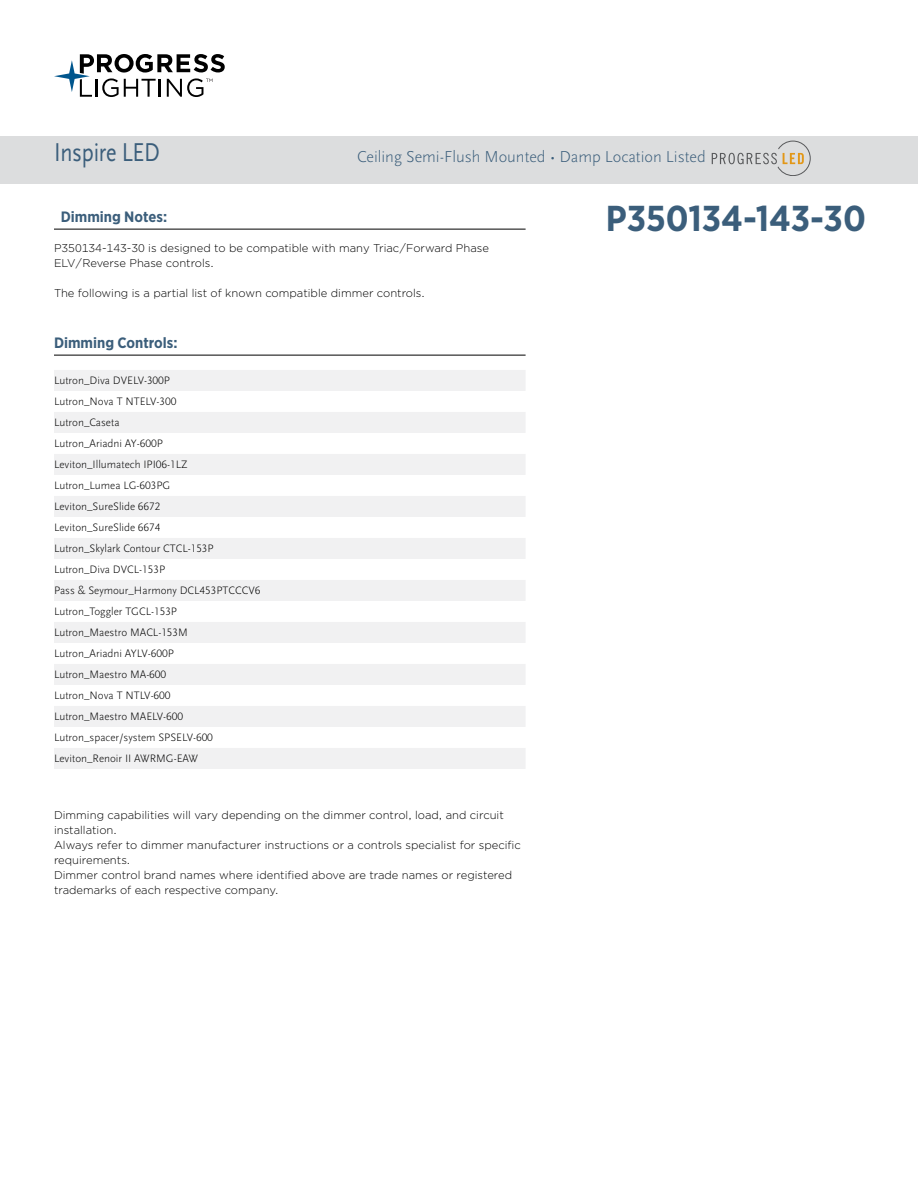
<style>
.page{position:relative;width:918px;height:1188px;background:#fff}
.page>*{position:absolute;margin:0;border:0;box-sizing:border-box;transform-origin:0 0}
.t1{font:700 36px "Gotham Narrow";color:#3b5e7b}
.t2{font:27px "Scala Sans Pro";letter-spacing:-.01em;color:#3b5e7b;scale:.82 1}
.t3{font:300 16.5px "Scala Sans Pro";color:#3b5e7b}
.t4{font:700 15px "Gotham Narrow";color:#3b5e7b}
.t5{font:300 11.25px/21px "Scala Sans Pro";color:#000}
.t6{font:300 11.25px/15px "Gotham";color:#000}
</style>
<div class="page">
<svg style="left:54px;top:54px;width:171px;height:43px"></svg>
<hr style="left:54px;top:229px;width:472px;height:1px;background:#000">
<hr style="left:54px;top:355px;width:472px;height:1px;background:#000">
<div style="left:54px;top:370px;width:472px;height:21px;background:#f1f1f2"></div>
<div style="left:54px;top:412px;width:472px;height:21px;background:#f1f1f2"></div>
<div style="left:54px;top:454px;width:472px;height:21px;background:#f1f1f2"></div>
<div style="left:54px;top:496px;width:472px;height:21px;background:#f1f1f2"></div>
<div style="left:54px;top:538px;width:472px;height:21px;background:#f1f1f2"></div>
<div style="left:54px;top:580px;width:472px;height:21px;background:#f1f1f2"></div>
<div style="left:54px;top:622px;width:472px;height:21px;background:#f1f1f2"></div>
<div style="left:54px;top:664px;width:472px;height:21px;background:#f1f1f2"></div>
<div style="left:54px;top:706px;width:472px;height:21px;background:#f1f1f2"></div>
<div style="left:54px;top:748px;width:472px;height:21px;background:#f1f1f2"></div>
<div style="left:0;top:137px;width:918px;height:47px;background:#dcddde"></div>
<svg style="left:712px;top:141px;width:98px;height:35px"></svg>
<h2 class="t2" style="left:54px;top:137px;width:131px">Inspire LED</h2>
<h3 class="t3" style="left:357px;top:147px;width:350px">Ceiling Semi-Flush Mounted • Damp Location Listed</h3>
<h3 class="t4" style="left:61px;top:207px;width:108px">Dimming Notes:</h3>
<p class="t6" style="left:54px;top:240px;width:437px">P350134-143-30 is designed to be compatible with many Triac/Forward Phase<br>ELV/Reverse Phase controls.</p>
<p class="t6" style="left:54px;top:285px;width:372px">The following is a partial list of known compatible dimmer controls.</p>
<h3 class="t4" style="left:54px;top:333px;width:125px">Dimming Controls:</h3>
<p class="t5" style="left:54px;top:370px;width:208px">Lutron_Diva DVELV-300P<br>Lutron_Nova T NTELV-300<br>Lutron_Caseta<br>Lutron_Ariadni AY-600P<br>Leviton_Illumatech IPI06-1LZ<br>Lutron_Lumea LG-603PG<br>Leviton_SureSlide 6672<br>Leviton_SureSlide 6674<br>Lutron_Skylark Contour CTCL-153P<br>Lutron_Diva DVCL-153P<br>Pass &amp; Seymour_Harmony DCL453PTCCCV6<br>Lutron_Toggler TGCL-153P<br>Lutron_Maestro MACL-153M<br>Lutron_Ariadni AYLV-600P<br>Lutron_Maestro MA-600<br>Lutron_Nova T NTLV-600<br>Lutron_Maestro MAELV-600<br>Lutron_spacer/system SPSELV-600<br>Leviton_Renoir II AWRMG-EAW</p>
<p class="t6" style="left:54px;top:807px;width:468px">Dimming capabilities will vary depending on the dimmer control, load, and circuit installation.<br>Always refer to dimmer manufacturer instructions or a controls specialist for specific requirements.<br>Dimmer control brand names where identified above are trade names or registered trademarks of each respective company.</p>
<h1 class="t1" style="left:606px;top:195px;width:262px">P350134-143-30</h1>
</div>
